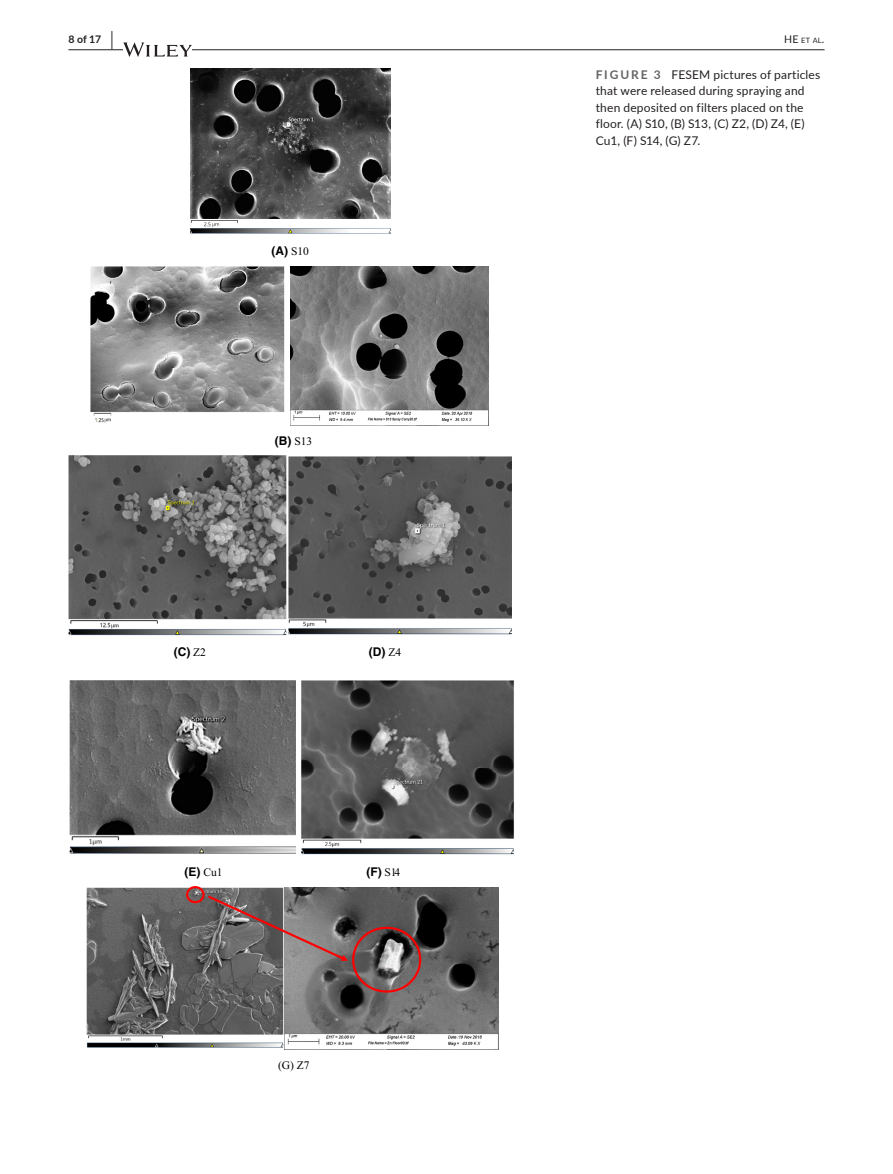
<style>
.page{position:relative;width:893px;height:1174px;background:#fff}
.page>*{position:absolute;margin:0;border:0;box-sizing:border-box;transform-origin:0 0}
.t1{font:12px/16.5px "Lato";letter-spacing:.015em;color:#231f20}
.t2{font:700 12px "Helvetica";color:#000}
.t3{font:11.55px "Times New Roman";color:#000}
.t4{font:700 10.5px "Lato";color:#231f20}
.t5{font:7.35px "Lato";color:#231f20}
.s1{font-size:19.5px}
.s2{font-size:10.5px}
.s3{font-weight:700;color:#636366}
.s4{font-family:"Times New Roman";font-weight:400;font-size:11.55px}
</style>
<div class="page">
<hr style="left:68px;top:49px;width:756px;height:1px;background:#231f20">
<svg style="left:123px;top:42px;width:69px;height:15px"></svg>
<img style="left:190px;top:69px;width:200px;height:165px">
<img style="left:91px;top:267px;width:193px;height:156px">
<img style="left:290px;top:267px;width:198px;height:158px">
<img style="left:68px;top:456px;width:219px;height:180px">
<img style="left:289px;top:456px;width:223px;height:179px">
<img style="left:70px;top:680px;width:444px;height:175px">
<img style="left:87px;top:887px;width:411px;height:162px">
<svg style="left:186px;top:886px;width:235px;height:106px;background:#706666"></svg>
<p class="t4" style="left:68px;top:31px;width:46px">8 of 17 <span class="s1">|</span></p>
<p class="t5" style="left:784px;top:35px;width:42px"><span class="s2">HE</span> et al<span class="s2">.</span></p>
<p class="t1" style="left:596px;top:66px;width:226px"><span class="s3">FIGURE 3</span> FESEM pictures of particles that were released during spraying and then deposited on filters placed on the floor. (A) S10, (B) S13, (C) Z2, (D) Z4, (E)<br>Cu1, (F) S14, (G) Z7.</p>
<p class="t2" style="left:272px;top:244px;width:39px">(A) <span class="s4">S10</span></p>
<p class="t2" style="left:275px;top:433px;width:39px">(B) <span class="s4">S13</span></p>
<p class="t2" style="left:174px;top:644px;width:34px">(C) <span class="s4">Z2</span></p>
<p class="t2" style="left:369px;top:644px;width:34px">(D) <span class="s4">Z4</span></p>
<p class="t2" style="left:185px;top:864px;width:40px">(E) <span class="s4">Cu1</span></p>
<p class="t2" style="left:366px;top:864px;width:35px">(F) <span class="s4">S14</span></p>
<p class="t3" style="left:278px;top:1061px;width:33px">(G) Z7</p>
</div>
